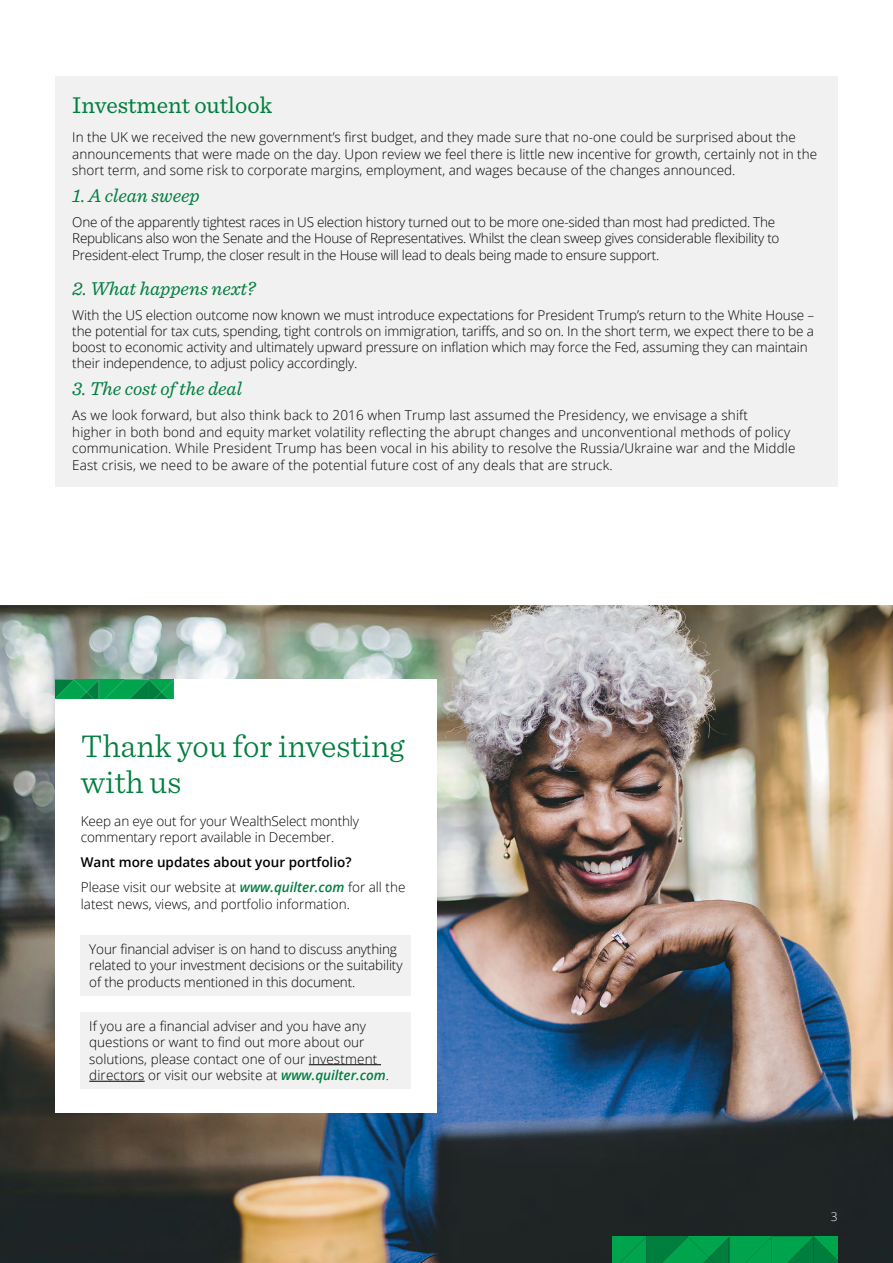
<style>
.page{position:relative;width:893px;height:1263px;background:#fff}
.page>*{position:absolute;margin:0;border:0;box-sizing:border-box;transform-origin:0 0}
.t1{font:300 33px/36px "Sentinel";color:#007e3e}
.t2{font:24px "Sentinel";color:#007e3e}
.t3{font:italic 19.5px "Sentinel";color:#007e3e}
.t4{font:300 13.5px/16.5px "Open Sans";letter-spacing:-.01em;color:#000}
.t5{font:300 13.5px/16.5px "Open Sans";letter-spacing:.01em;color:#000}
.t6{font:600 13.5px/25px "Open Sans";color:#000}
.t7{font:300 12px "Open Sans";color:#fff}
.s1{font-weight:300}
.s2{font-style:italic;color:#007e3e}
.s3{font-weight:600;font-style:italic;color:#007e3e}
</style>
<div class="page">
<img style="left:0;top:606px;width:893px;height:657px">
<div style="left:55px;top:679px;width:381px;height:434px;background:#fff"></div>
<div style="left:81px;top:935px;width:330px;height:60px;background:#f1f1f2"></div>
<div style="left:81px;top:1012px;width:330px;height:77px;background:#f1f1f2"></div>
<hr style="left:309px;top:1064px;width:72px;height:1px;background:#000">
<hr style="left:89px;top:1081px;width:56px;height:1px;background:#000">
<svg style="left:55px;top:679px;width:118px;height:19px;background:#049a4b"></svg>
<div style="left:55px;top:77px;width:783px;height:410px;background:#f1f1f2"></div>
<svg style="left:612px;top:1236px;width:226px;height:27px;background:#009748"></svg>
<h2 class="t2" style="left:72px;top:87px;width:201px">Investment outlook</h2>
<p class="t4" style="left:72px;top:128px;width:746px">In the UK we received the new government’s first budget, and they made sure that no-one could be surprised about the announcements that were made on the day. Upon review we feel there is little new incentive for growth, certainly not in the short term, and some risk to corporate margins, employment, and wages because of the changes announced.</p>
<h3 class="t3" style="left:72px;top:181px;width:129px">1. A clean sweep</h3>
<p class="t4" style="left:72px;top:213px;width:709px">One of the apparently tightest races in US election history turned out to be more one-sided than most had predicted. The<br>Republicans also won the Senate and the House of Representatives. Whilst the clean sweep gives considerable flexibility to<br>President-elect Trump, the closer result in the House will lead to deals being made to ensure support.</p>
<h3 class="t3" style="left:72px;top:274px;width:184px">2. What happens next?</h3>
<p class="t4" style="left:72px;top:306px;width:743px">With the US election outcome now known we must introduce expectations for President Trump’s return to the White House – the potential for tax cuts, spending, tight controls on immigration, tariffs, and so on. In the short term, we expect there to be a boost to economic activity and ultimately upward pressure on inflation which may force the Fed, assuming they can maintain their independence, to adjust policy accordingly.</p>
<h3 class="t3" style="left:72px;top:374px;width:171px">3. The cost of the deal</h3>
<p class="t5" style="left:72px;top:407px;width:725px">As we look forward, but also think back to 2016 when Trump last assumed the Presidency, we envisage a shift<br>higher in both bond and equity market volatility reflecting the abrupt changes and unconventional methods of policy communication. While President Trump has been vocal in his ability to resolve the Russia/Ukraine war and the Middle East crisis, we need to be aware of the potential future cost of any deals that are struck.</p>
<h1 class="t1" style="left:81px;top:726px;width:325px">Thank you for investing with us</h1>
<p class="t4" style="left:81px;top:813px;width:280px">Keep an eye out for your WealthSelect monthly commentary report available in December.</p>
<p class="t6" style="left:81px;top:850px;width:326px">Want more updates about your portfolio?<br><span class="s1">Please visit our website at</span> <span class="s2">www.quilter.com</span> <span class="s1">for all the</span></p>
<p class="t4" style="left:81px;top:895px;width:271px">latest news, views, and portfolio information.</p>
<p class="t4" style="left:89px;top:940px;width:315px">Your financial adviser is on hand to discuss anything related to your investment decisions or the suitability of the products mentioned in this document.</p>
<p class="t4" style="left:89px;top:1017px;width:301px">If you are a financial adviser and you have any questions or want to find out more about our solutions, please contact one of our investment directors or visit our website at <span class="s3">www.quilter.com</span>.</p>
<p class="t7" style="left:831px;top:1208px;width:8px">3</p>
</div>
